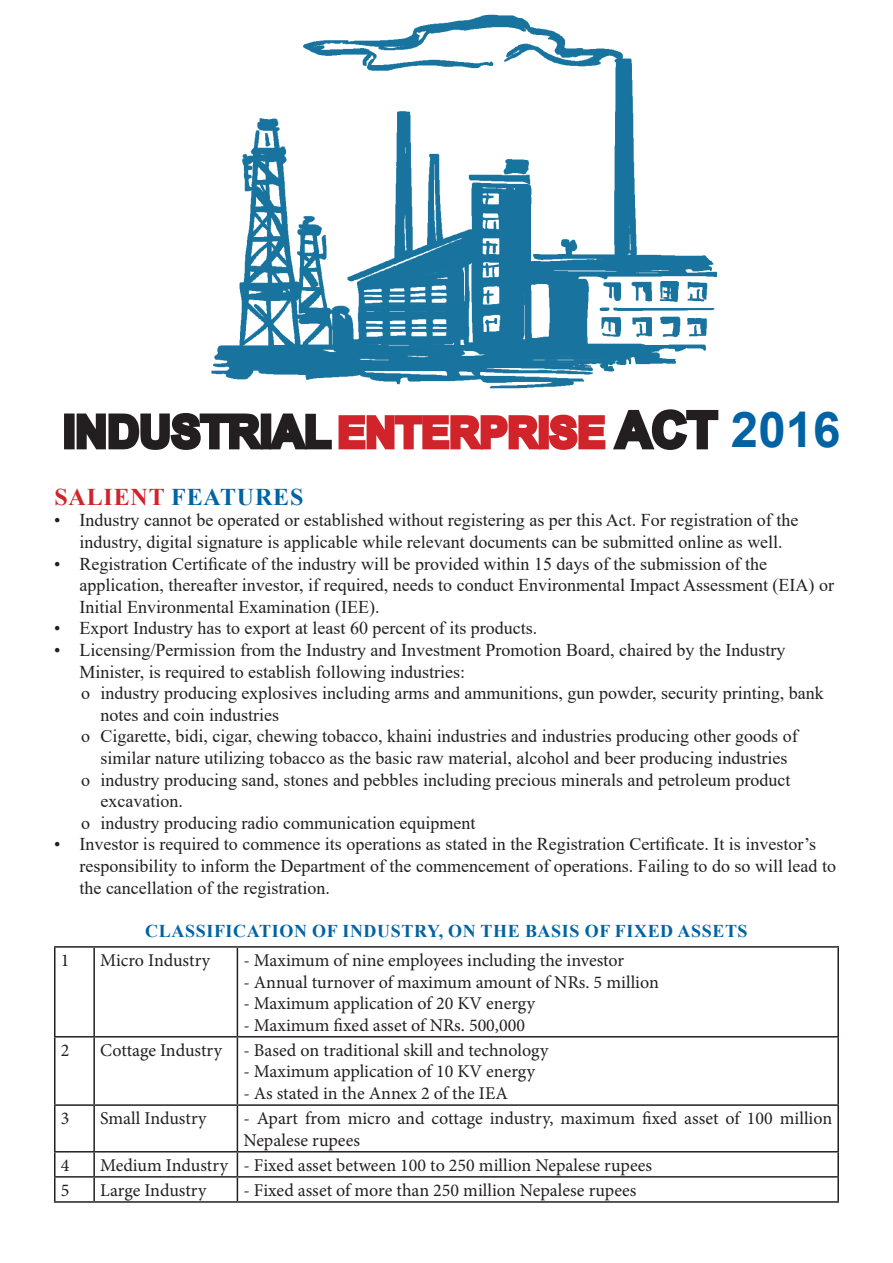
<style>
.page{position:relative;width:893px;height:1263px;background:#fff}
.page>*{position:absolute;margin:0;border:0;box-sizing:border-box;transform-origin:0 0}
.t1{font:700 49.2px "Arial";color:#0163a3}
.t2{font:700 44.25px "Arial";color:#231f20}
.t3{font:700 24px "Times New Roman";letter-spacing:.035em;color:#0163a3}
.t4{font:18px/21.6px "Times New Roman";color:#231f20}
.t5{font:18px/21.6px "Minion Pro";color:#231f20}
.t6{font:700 18px "Times New Roman";letter-spacing:.035em;color:#0163a3}
.s1{font-size:41.85px;color:#d1232a}
.s2{color:#231f20}
.s3{color:#d1232a}
</style>
<div class="page">
<img style="left:211px;top:14px;width:506px;height:375px">
<div style="left:64px;top:413px;width:11px;height:36px;border:4px solid #231f20"></div>
<svg style="left:76px;top:409px;width:643px;height:41px"></svg>
<hr style="left:54px;top:946px;width:40px;height:2px;background:#231f20">
<hr style="left:54px;top:948px;width:2px;height:88px;background:#231f20">
<hr style="left:94px;top:946px;width:143px;height:2px;background:#231f20">
<hr style="left:93px;top:948px;width:2px;height:88px;background:#231f20">
<hr style="left:237px;top:946px;width:602px;height:2px;background:#231f20">
<hr style="left:237px;top:948px;width:1px;height:88px;background:#231f20">
<hr style="left:837px;top:948px;width:2px;height:88px;background:#231f20">
<hr style="left:54px;top:1036px;width:40px;height:1px;background:#231f20">
<hr style="left:54px;top:1037px;width:2px;height:67px;background:#231f20">
<hr style="left:94px;top:1036px;width:143px;height:1px;background:#231f20">
<hr style="left:93px;top:1037px;width:2px;height:67px;background:#231f20">
<hr style="left:237px;top:1036px;width:602px;height:1px;background:#231f20">
<hr style="left:237px;top:1037px;width:1px;height:67px;background:#231f20">
<hr style="left:837px;top:1037px;width:2px;height:67px;background:#231f20">
<hr style="left:54px;top:1104px;width:40px;height:2px;background:#231f20">
<hr style="left:54px;top:1106px;width:2px;height:45px;background:#231f20">
<hr style="left:94px;top:1104px;width:143px;height:2px;background:#231f20">
<hr style="left:93px;top:1106px;width:2px;height:45px;background:#231f20">
<hr style="left:237px;top:1104px;width:602px;height:2px;background:#231f20">
<hr style="left:237px;top:1106px;width:1px;height:45px;background:#231f20">
<hr style="left:837px;top:1106px;width:2px;height:45px;background:#231f20">
<hr style="left:54px;top:1151px;width:40px;height:1px;background:#231f20">
<hr style="left:54px;top:1152px;width:2px;height:24px;background:#231f20">
<hr style="left:94px;top:1151px;width:143px;height:1px;background:#231f20">
<hr style="left:93px;top:1152px;width:2px;height:24px;background:#231f20">
<hr style="left:237px;top:1151px;width:602px;height:1px;background:#231f20">
<hr style="left:837px;top:1152px;width:2px;height:24px;background:#231f20">
<hr style="left:54px;top:1176px;width:40px;height:1px;background:#231f20">
<hr style="left:54px;top:1177px;width:2px;height:24px;background:#231f20">
<hr style="left:94px;top:1176px;width:143px;height:1px;background:#231f20">
<hr style="left:93px;top:1177px;width:2px;height:24px;background:#231f20">
<hr style="left:237px;top:1176px;width:602px;height:1px;background:#231f20">
<svg style="left:237px;top:1152px;width:1px;height:49px"></svg>
<hr style="left:837px;top:1177px;width:2px;height:24px;background:#231f20">
<hr style="left:54px;top:1201px;width:40px;height:2px;background:#231f20">
<hr style="left:94px;top:1201px;width:143px;height:2px;background:#231f20">
<hr style="left:237px;top:1201px;width:602px;height:2px;background:#231f20">
<p class="t2" style="left:63px;top:400px;width:544px">INDUSTRIAL <span class="s1">ENTERPRISE</span></p>
<p class="t1" style="left:616px;top:395px;width:226px"><span class="s2">ACT</span> 2016</p>
<p class="t3" style="left:54px;top:479px;width:250px"><span class="s3">SALIENT</span> FEATURES</p>
<p class="t4" style="left:54px;top:509px;width:746px;text-align:center">• Industry cannot be operated or established without registering as per this Act. For registration of the industry, digital signature is applicable while relevant documents can be submitted online as well.</p>
<p class="t4" style="left:80px;top:552px;width:756px;text-indent:-26px">• Registration Certificate of the industry will be provided within 15 days of the submission of the application, thereafter investor, if required, needs to conduct Environmental Impact Assessment (EIA) or<br>Initial Environmental Examination (IEE).</p>
<p class="t4" style="left:54px;top:617px;width:485px">• Export Industry has to export at least 60 percent of its products.</p>
<p class="t4" style="left:80px;top:639px;width:707px;text-indent:-26px">• Licensing/Permission from the Industry and Investment Promotion Board, chaired by the Industry<br>Minister, is required to establish following industries:</p>
<p class="t4" style="left:100px;top:682px;width:725px;text-indent:-20px">o industry producing explosives including arms and ammunitions, gun powder, security printing, bank notes and coin industries</p>
<p class="t4" style="left:81px;top:725px;width:718px;text-align:center">o Cigarette, bidi, cigar, chewing tobacco, khaini industries and industries producing other goods of similar nature utilizing tobacco as the basic raw material, alcohol and beer producing industries</p>
<p class="t4" style="left:100px;top:768px;width:691px;text-indent:-20px">o industry producing sand, stones and pebbles including precious minerals and petroleum product excavation.</p>
<p class="t4" style="left:81px;top:811px;width:396px">o industry producing radio communication equipment</p>
<p class="t4" style="left:80px;top:833px;width:758px;text-indent:-26px">• Investor is required to commence its operations as stated in the Registration Certificate. It is investor’s responsibility to inform the Department of the commencement of operations. Failing to do so will lead to the cancellation of the registration.</p>
<p class="t6" style="left:145px;top:918px;width:604px">CLASSIFICATION OF INDUSTRY, ON THE BASIS OF FIXED ASSETS</p>
<p class="t5" style="left:61px;top:949px;width:10px">1</p>
<p class="t5" style="left:100px;top:949px;width:112px">Micro Industry</p>
<p class="t5" style="left:243px;top:949px;width:382px">- Maximum of nine employees including the investor</p>
<p class="t5" style="left:243px;top:971px;width:417px">- Annual turnover of maximum amount of NRs. 5 million</p>
<p class="t5" style="left:243px;top:993px;width:293px">- Maximum application of 20 KV energy</p>
<p class="t5" style="left:243px;top:1014px;width:283px">- Maximum fixed asset of NRs. 500,000</p>
<p class="t5" style="left:61px;top:1039px;width:10px">2</p>
<p class="t5" style="left:100px;top:1039px;width:123px">Cottage Industry</p>
<p class="t5" style="left:243px;top:1039px;width:306px">- Based on traditional skill and technology</p>
<p class="t5" style="left:243px;top:1061px;width:293px">- Maximum application of 10 KV energy</p>
<p class="t5" style="left:243px;top:1082px;width:266px">- As stated in the Annex 2 of the IEA</p>
<p class="t5" style="left:61px;top:1108px;width:10px">3</p>
<p class="t5" style="left:100px;top:1108px;width:108px">Small Industry</p>
<p class="t5" style="left:243px;top:1108px;width:590px">- Apart from micro and cottage industry, maximum fixed asset of 100 million<br>Nepalese rupees</p>
<p class="t5" style="left:61px;top:1154px;width:10px">4</p>
<p class="t5" style="left:100px;top:1154px;width:129px">Medium Industry</p>
<p class="t5" style="left:243px;top:1154px;width:410px">- Fixed asset between 100 to 250 million Nepalese rupees</p>
<p class="t5" style="left:61px;top:1179px;width:10px">5</p>
<p class="t5" style="left:100px;top:1179px;width:108px">Large Industry</p>
<p class="t5" style="left:243px;top:1179px;width:395px">- Fixed asset of more than 250 million Nepalese rupees</p>
</div>
